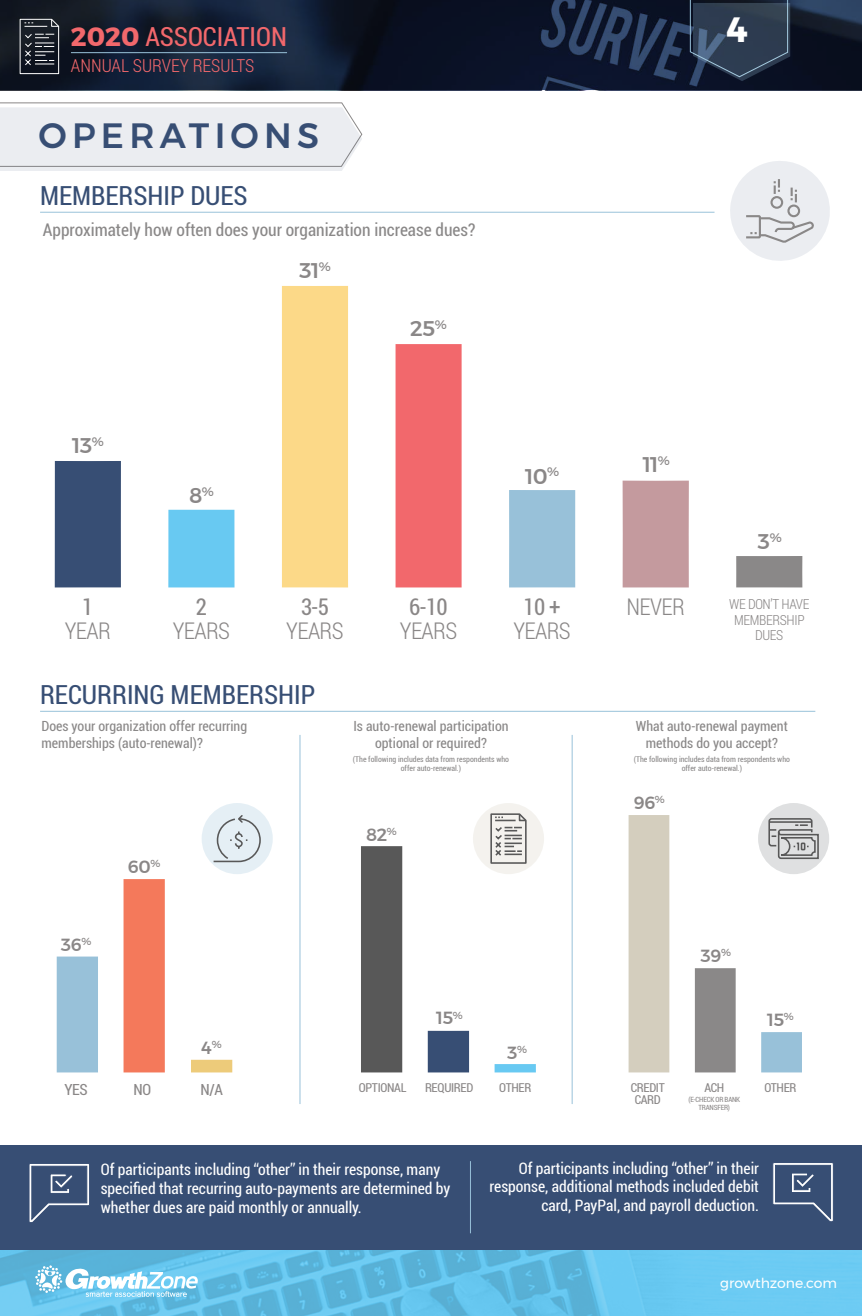
<style>
.page{position:relative;width:862px;height:1316px;background:#fff}
.page>*{position:absolute;margin:0;border:0;box-sizing:border-box;transform-origin:0 0}
.t1{font:500 35px "Montserrat";letter-spacing:.15em;color:#374e74}
.t2{font:700 35px "Montserrat";color:#fff}
.t3{font:26.25px "Roboto Condensed";color:#374e74}
.t4{font:26.25px "Roboto Condensed";color:#f2686c}
.t5{font:300 22.93px "Roboto Condensed";letter-spacing:-.025em;color:#8a8787}
.t6{font:22.93px "Roboto Condensed";color:#8a8787}
.t7{font:500 21.18px "Montserrat";letter-spacing:-.025em;color:#8a8787}
.t8{font:300 17.85px "Roboto Condensed";color:#f2686c}
.t9{font:17.5px "Roboto Condensed";color:#8a8888}
.t10{font:500 17.5px "Montserrat";letter-spacing:-.025em;color:#8a8787}
.t11{font:15.75px/18.9px "Roboto Condensed";color:#fff}
.t12{font:15.31px "Roboto Condensed";color:#8a8787}
.t13{font:14px/16.8px "Roboto Condensed";color:#8a8888;text-align:center}
.t14{font:14px "Montserrat";color:#fff}
.t15{font:300 13.74px/15.8px "Roboto Condensed";letter-spacing:-.025em;color:#8a8787;text-align:center}
.t16{font:12.25px/12.2px "Roboto Condensed";letter-spacing:-.025em;color:#8a8787;text-align:center}
.t17{font:7.88px/9.5px "Roboto Condensed";color:#8a8888;text-align:center}
.t18{font:7.17px/7.9px "Roboto Condensed";letter-spacing:-.025em;color:#8a8787;text-align:center}
.s1{font-family:"Montserrat";font-weight:700}
</style>
<div class="page">
<img style="left:0;top:0;width:862px;height:90px">
<img style="left:0;top:1250px;width:862px;height:65px">
<svg style="left:19px;top:18px;width:41px;height:56px;background:#3a3f48"></svg>
<svg style="left:35px;top:1264px;width:163px;height:32px"></svg>
<svg style="left:689px;top:0;width:101px;height:81px;background:#2c3b50"></svg>
<hr style="left:71px;top:52px;width:216px;height:1px;background:#99c2d9">
<hr style="left:40px;top:212px;width:674px;height:1px;background:#99c2d9">
<hr style="left:40px;top:711px;width:775px;height:1px;background:#99c2d9">
<hr style="left:300px;top:734px;width:1px;height:369px;background:#98c1d9">
<hr style="left:572px;top:734px;width:1px;height:369px;background:#98c1d9">
<div style="left:124px;top:879px;width:41px;height:193px;background:#f4795b"></div>
<div style="left:57px;top:956px;width:41px;height:116px;background:#98c1d9"></div>
<div style="left:191px;top:1059px;width:41px;height:13px;background:#edcb7a"></div>
<div style="left:361px;top:846px;width:41px;height:226px;background:#585858"></div>
<div style="left:428px;top:1030px;width:41px;height:42px;background:#374e74"></div>
<div style="left:495px;top:1063px;width:41px;height:9px;background:#68c9f2"></div>
<div style="left:628px;top:814px;width:41px;height:258px;background:#d4cebe"></div>
<div style="left:695px;top:968px;width:41px;height:104px;background:#8a8888"></div>
<div style="left:761px;top:1031px;width:41px;height:41px;background:#98c1d9"></div>
<div style="left:202px;top:802px;width:71px;height:72px;background:#e5eff5;border-radius:50%"></div>
<svg style="left:213px;top:815px;width:48px;height:47px"></svg>
<div style="left:758px;top:802px;width:71px;height:72px;background:#dfe0e1;border-radius:50%"></div>
<svg style="left:768px;top:818px;width:51px;height:41px"></svg>
<div style="left:473px;top:802px;width:71px;height:72px;background:#f4f2ee;border-radius:50%"></div>
<svg style="left:490px;top:813px;width:37px;height:51px"></svg>
<div style="left:0;top:1145px;width:862px;height:104px;background:#374e74"></div>
<svg style="left:29px;top:1164px;width:61px;height:59px"></svg>
<svg style="left:0;top:102px;width:363px;height:69px;background:#e9ebee"></svg>
<svg style="left:772px;top:1163px;width:61px;height:59px"></svg>
<hr style="left:470px;top:1160px;width:1px;height:73px;background:#98c1d9">
<div style="left:395px;top:344px;width:67px;height:243px;background:#f2686c"></div>
<div style="left:282px;top:286px;width:66px;height:301px;background:#fcd988"></div>
<div style="left:55px;top:461px;width:66px;height:126px;background:#374e74"></div>
<div style="left:168px;top:509px;width:66px;height:78px;background:#68c9f2"></div>
<div style="left:509px;top:490px;width:66px;height:97px;background:#98c1d9"></div>
<div style="left:623px;top:480px;width:66px;height:107px;background:#c49a9e"></div>
<div style="left:736px;top:556px;width:66px;height:31px;background:#8a8888"></div>
<svg style="left:730px;top:161px;width:100px;height:100px"></svg>
<h2 class="t4" style="left:71px;top:18px;width:218px"><span class="s1">2020</span> ASSOCIATION</h2>
<h1 class="t2" style="left:727px;top:2px;width:23px">4</h1>
<p class="t8" style="left:71px;top:53px;width:185px">ANNUAL SURVEY RESULTS</p>
<h1 class="t1" style="left:39px;top:108px;width:282px">OPERATIONS</h1>
<h2 class="t3" style="left:40px;top:177px;width:209px">MEMBERSHIP DUES</h2>
<p class="t9" style="left:43px;top:217px;width:434px">Approximately how often does your organization increase dues?</p>
<h3 class="t7" style="left:299px;top:254px;width:33px">31<sup>%</sup></h3>
<h3 class="t7" style="left:72px;top:429px;width:33px">13<sup>%</sup></h3>
<h3 class="t6" style="left:82px;top:590px;width:13px">1</h3>
<h3 class="t5" style="left:65px;top:614px;width:48px">YEAR</h3>
<h3 class="t7" style="left:189px;top:478px;width:26px">8<sup>%</sup></h3>
<h3 class="t6" style="left:196px;top:590px;width:13px">2</h3>
<h3 class="t5" style="left:173px;top:614px;width:59px">YEARS</h3>
<h3 class="t6" style="left:301px;top:590px;width:29px">3-5</h3>
<h3 class="t5" style="left:286px;top:614px;width:59px">YEARS</h3>
<h2 class="t3" style="left:40px;top:676px;width:277px">RECURRING MEMBERSHIP</h2>
<h3 class="t7" style="left:410px;top:311px;width:38px">25<sup>%</sup></h3>
<h3 class="t6" style="left:409px;top:590px;width:40px">6-10</h3>
<h3 class="t5" style="left:400px;top:614px;width:59px">YEARS</h3>
<h3 class="t7" style="left:525px;top:459px;width:35px">10<sup>%</sup></h3>
<h3 class="t6" style="left:523px;top:590px;width:39px">10 +</h3>
<h3 class="t5" style="left:513px;top:614px;width:59px">YEARS</h3>
<p class="t13" style="left:41px;top:717px;width:207px;text-align:left">Does your organization offer recurring memberships (auto-renewal)?</p>
<p class="t13" style="left:353px;top:717px;width:157px">Is auto-renewal participation optional or required?</p>
<p class="t17" style="left:353px;top:753px;width:158px">(The following includes data from respondents who offer auto-renewal.)</p>
<p class="t10" style="left:61px;top:931px;width:32px">36<sup>%</sup></p>
<p class="t10" style="left:128px;top:853px;width:34px">60<sup>%</sup></p>
<p class="t10" style="left:366px;top:820px;width:32px">82<sup>%</sup></p>
<p class="t10" style="left:436px;top:1004px;width:28px">15<sup>%</sup></p>
<p class="t10" style="left:202px;top:1033px;width:21px">4<sup>%</sup></p>
<p class="t10" style="left:507px;top:1038px;width:21px">3<sup>%</sup></p>
<h3 class="t7" style="left:643px;top:448px;width:29px">11<sup>%</sup></h3>
<h3 class="t5" style="left:626px;top:590px;width:60px">NEVER</h3>
<h3 class="t7" style="left:758px;top:525px;width:26px">3<sup>%</sup></h3>
<p class="t15" style="left:729px;top:595px;width:82px">WE DON’T HAVE<br>MEMBERSHIP<br>DUES</p>
<p class="t13" style="left:636px;top:717px;width:154px">What auto-renewal payment methods do you accept?</p>
<p class="t17" style="left:634px;top:753px;width:158px">(The following includes data from respondents who offer auto-renewal.)</p>
<p class="t10" style="left:634px;top:789px;width:33px">96<sup>%</sup></p>
<p class="t10" style="left:700px;top:941px;width:32px">39<sup>%</sup></p>
<p class="t10" style="left:767px;top:1006px;width:28px">15<sup>%</sup></p>
<p class="t12" style="left:64px;top:1079px;width:25px">YES</p>
<p class="t16" style="left:359px;top:1080px;width:49px">OPTIONAL</p>
<p class="t16" style="left:631px;top:1080px;width:36px">CREDIT<br>CARD</p>
<p class="t12" style="left:134px;top:1079px;width:19px">NO</p>
<p class="t16" style="left:425px;top:1080px;width:50px">REQUIRED</p>
<p class="t16" style="left:704px;top:1080px;width:21px">ACH</p>
<p class="t18" style="left:688px;top:1095px;width:53px">(E-CHECK OR BANK<br>TRANSFER)</p>
<p class="t12" style="left:200px;top:1079px;width:24px">N/A</p>
<p class="t16" style="left:499px;top:1080px;width:34px">OTHER</p>
<p class="t16" style="left:764px;top:1080px;width:34px">OTHER</p>
<p class="t11" style="left:101px;top:1159px;width:351px">Of participants including “other” in their response, many specified that recurring auto-payments are determined by whether dues are paid monthly or annually.</p>
<p class="t11" style="left:490px;top:1157px;width:271px;text-align:right">Of participants including “other” in their response, additional methods included debit card, PayPal, and payroll deduction.</p>
<p class="t14" style="left:720px;top:1271px;width:118px">growthzone.com</p>
</div>
